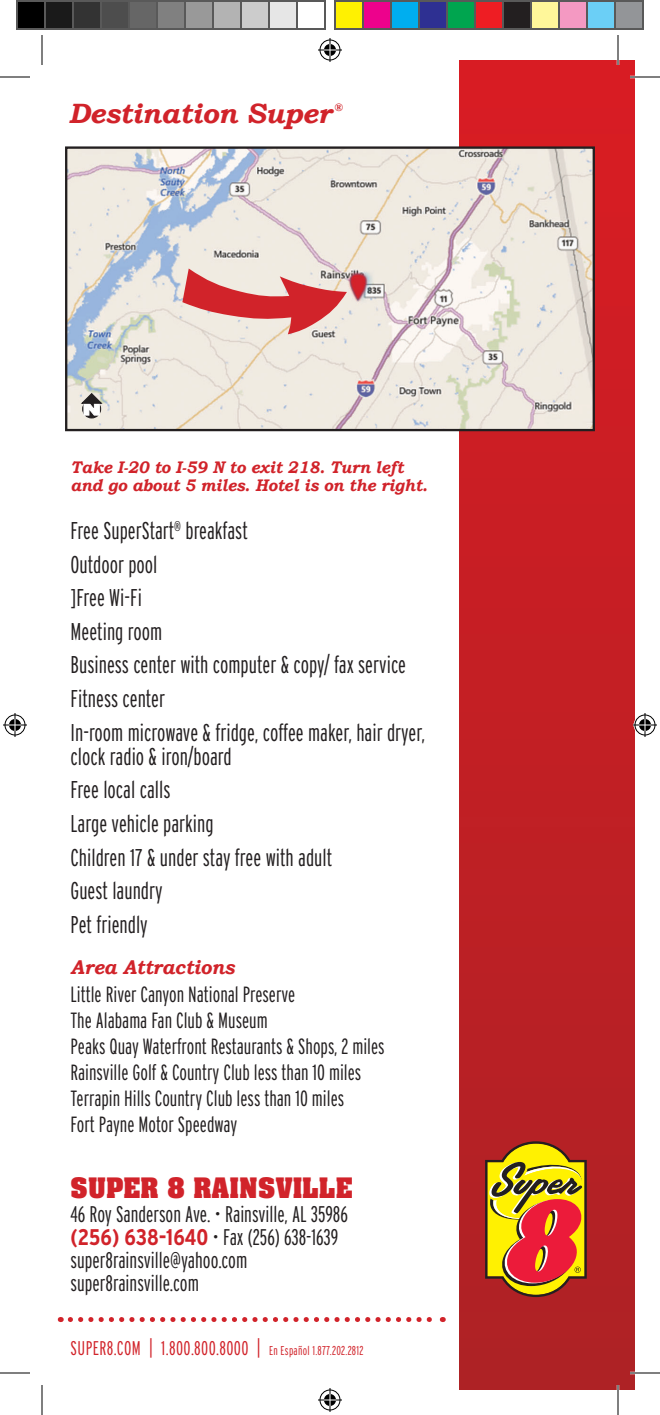
<style>
.page{position:relative;width:660px;height:1415px;background:#fff}
.page>*{position:absolute;margin:0;border:0;box-sizing:border-box;transform-origin:0 0}
.t1{font:italic 700 28px "Bookman Old Style";letter-spacing:-.01em;color:#d1232a}
.t2{font:300 extra-condensed 24.2px/33.6px "Interstate";color:#231f20}
.t3{font:700 24px "Aachen";letter-spacing:.01em;color:#d1232a}
.t4{font:300 extra-condensed 22.6px/23px "Interstate";color:#231f20}
.t5{font:300 extra-condensed 22px/26px "Interstate";color:#231f20}
.t6{font:italic 700 20px "Bookman Old Style";letter-spacing:-.01em;color:#d1232a;scale:.95 1}
.t7{font:300 extra-condensed 19.8px "Interstate";letter-spacing:.02em;color:#d1232a}
.t8{font:italic 700 16.8px/18.6px "Bookman Old Style";letter-spacing:-.01em;color:#d1232a;scale:.95 1}
.t9{font:italic 700 11.2px "Bookman Old Style";color:#d1232a}
.s1{font-weight:700;font-stretch:condensed;color:#d1232a}
.s2{font-size:12.8px}
</style>
<div class="page">
<div style="left:459px;top:61px;width:175px;height:1328px;background:linear-gradient(to bottom,#d91c23,#ad2225)"></div>
<img style="left:68px;top:149px;width:524px;height:279px">
<div style="left:65px;top:146px;width:530px;height:285px;border:2px solid #231f20"></div>
<svg style="left:83px;top:400px;width:18px;height:18px"></svg>
<div style="left:82px;top:400px;width:19px;height:18px;border:1px solid #231f20;border-radius:50%"></div>
<svg style="left:82px;top:393px;width:20px;height:22px"></svg>
<svg style="left:182px;top:269px;width:165px;height:65px;background:#e0928f"></svg>
<svg style="left:485px;top:1141px;width:102px;height:156px;background:#c97b26"></svg>
<svg style="left:70px;top:1317px;width:373px;height:5px"></svg>
<hr style="left:630px;top:76px;width:30px;height:2px;background:#fff">
<hr style="left:630px;top:1372px;width:30px;height:2px;background:#fff">
<hr style="left:617px;top:35px;width:2px;height:30px;background:#fff">
<hr style="left:617px;top:1385px;width:2px;height:30px;background:#fff">
<hr style="left:0;top:77px;width:30px;height:1px;background:#000">
<hr style="left:630px;top:77px;width:30px;height:1px;background:#000">
<hr style="left:0;top:1373px;width:30px;height:1px;background:#000">
<hr style="left:630px;top:1373px;width:30px;height:1px;background:#000">
<hr style="left:42px;top:35px;width:1px;height:30px;background:#000">
<hr style="left:42px;top:1385px;width:1px;height:30px;background:#000">
<hr style="left:618px;top:35px;width:1px;height:30px;background:#000">
<hr style="left:618px;top:1385px;width:1px;height:30px;background:#000">
<svg style="left:318px;top:38px;width:24px;height:24px"></svg>
<svg style="left:318px;top:1388px;width:24px;height:24px"></svg>
<svg style="left:3px;top:713px;width:24px;height:24px"></svg>
<svg style="left:633px;top:713px;width:24px;height:24px"></svg>
<div style="left:17px;top:1px;width:28px;height:28px;background:#000"></div>
<div style="left:16px;top:0;width:30px;height:30px;border:2px solid #595959"></div>
<div style="left:45px;top:1px;width:28px;height:28px;background:#1a1a1a"></div>
<div style="left:44px;top:0;width:30px;height:30px;border:2px solid #595959"></div>
<div style="left:73px;top:1px;width:28px;height:28px;background:#333"></div>
<div style="left:72px;top:0;width:30px;height:30px;border:2px solid #595959"></div>
<div style="left:101px;top:1px;width:28px;height:28px;background:#4d4d4d"></div>
<div style="left:100px;top:0;width:30px;height:30px;border:2px solid #595959"></div>
<div style="left:129px;top:1px;width:28px;height:28px;background:#666"></div>
<div style="left:128px;top:0;width:30px;height:30px;border:2px solid #595959"></div>
<div style="left:157px;top:1px;width:28px;height:28px;background:#808080"></div>
<div style="left:156px;top:0;width:30px;height:30px;border:2px solid #595959"></div>
<div style="left:185px;top:1px;width:28px;height:28px;background:#999"></div>
<div style="left:184px;top:0;width:30px;height:30px;border:2px solid #595959"></div>
<div style="left:213px;top:1px;width:28px;height:28px;background:#b3b3b3"></div>
<div style="left:212px;top:0;width:30px;height:30px;border:2px solid #595959"></div>
<div style="left:241px;top:1px;width:28px;height:28px;background:#ccc"></div>
<div style="left:240px;top:0;width:30px;height:30px;border:2px solid #595959"></div>
<div style="left:269px;top:1px;width:28px;height:28px;background:#e6e6e6"></div>
<div style="left:268px;top:0;width:30px;height:30px;border:2px solid #595959"></div>
<div style="left:296px;top:0;width:30px;height:30px;border:2px solid #595959"></div>
<div style="left:335px;top:1px;width:28px;height:28px;background:#fff101"></div>
<div style="left:334px;top:0;width:30px;height:30px;border:2px solid #595959"></div>
<div style="left:363px;top:1px;width:28px;height:28px;background:#ed028c"></div>
<div style="left:362px;top:0;width:30px;height:30px;border:2px solid #595959"></div>
<div style="left:391px;top:1px;width:28px;height:28px;background:#00aeef"></div>
<div style="left:390px;top:0;width:30px;height:30px;border:2px solid #595959"></div>
<div style="left:419px;top:1px;width:28px;height:28px;background:#2e3092"></div>
<div style="left:418px;top:0;width:30px;height:30px;border:2px solid #595959"></div>
<div style="left:447px;top:1px;width:28px;height:28px;background:#00a54f"></div>
<div style="left:446px;top:0;width:30px;height:30px;border:2px solid #595959"></div>
<div style="left:475px;top:1px;width:28px;height:28px;background:#ee1d23"></div>
<div style="left:474px;top:0;width:30px;height:30px;border:2px solid #595959"></div>
<div style="left:503px;top:1px;width:28px;height:28px;background:#231f20"></div>
<div style="left:502px;top:0;width:30px;height:30px;border:2px solid #595959"></div>
<div style="left:531px;top:1px;width:28px;height:28px;background:#fff79a"></div>
<div style="left:530px;top:0;width:30px;height:30px;border:2px solid #595959"></div>
<div style="left:559px;top:1px;width:28px;height:28px;background:#f499c2"></div>
<div style="left:558px;top:0;width:30px;height:30px;border:2px solid #595959"></div>
<div style="left:587px;top:1px;width:28px;height:28px;background:#6bcff6"></div>
<div style="left:586px;top:0;width:30px;height:30px;border:2px solid #595959"></div>
<div style="left:615px;top:1px;width:28px;height:28px;background:#939598"></div>
<div style="left:614px;top:0;width:30px;height:30px;border:2px solid #595959"></div>
<p class="t1" style="left:69px;top:97px;width:265px">Destination Super</p>
<p class="t9" style="left:335px;top:100px;width:10px">®</p>
<p class="t8" style="left:71px;top:458px;width:377px">Take I-20 to I-59 N to exit 218. Turn left and go about 5 miles. Hotel is on the right.</p>
<p class="t2" style="left:71px;top:514px;width:356px">Free SuperStart<sup>®</sup> breakfast<br>Outdoor pool<br>]Free Wi-Fi<br>Meeting room<br>Business center with computer &amp; copy/ fax service<br>Fitness center<br>In-room microwave &amp; fridge, coffee maker, hair dryer,</p>
<p class="t2" style="left:71px;top:739px;width:263px">clock radio &amp; iron/board<br>Free local calls<br>Large vehicle parking<br>Children 17 &amp; under stay free with adult<br>Guest laundry<br>Pet friendly</p>
<p class="t6" style="left:71px;top:955px;width:174px">Area Attractions</p>
<p class="t5" style="left:71px;top:981px;width:316px">Little River Canyon National Preserve<br>The Alabama Fan Club &amp; Museum<br>Peaks Quay Waterfront Restaurants &amp; Shops, 2 miles Rainsville Golf &amp; Country Club less than 10 miles Terrapin Hills Country Club less than 10 miles<br>Fort Payne Motor Speedway</p>
<p class="t3" style="left:71px;top:1170px;width:284px">SUPER 8 RAINSVILLE</p>
<p class="t4" style="left:71px;top:1202px;width:279px">46 Roy Sanderson Ave. • Rainsville, AL 35986 <span class="s1">(256) 638-1640</span> • Fax (256) 638-1639 super8rainsville@yahoo.com super8rainsville.com</p>
<p class="t7" style="left:71px;top:1337px;width:294px">SUPER8.COM | 1.800.800.8000 | <span class="s2">En Español 1.877.202.2812</span></p>
</div>
